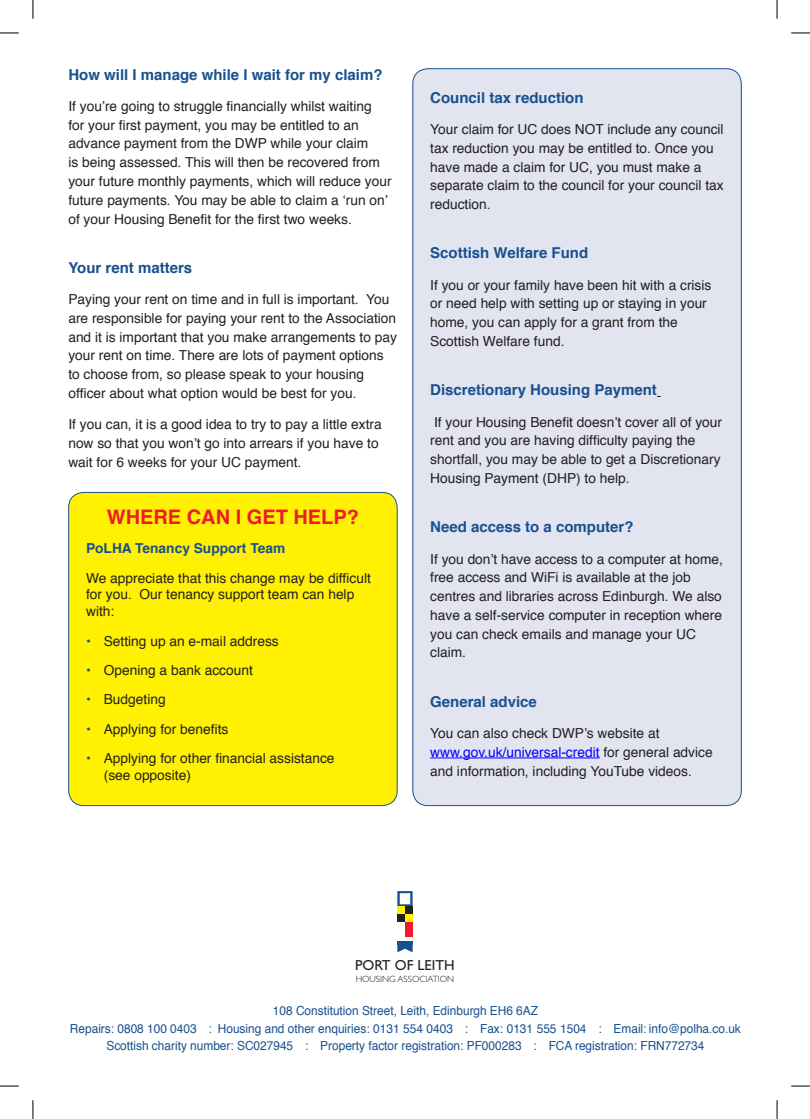
<style>
.page{position:relative;width:810px;height:1119px;background:#fff}
.page>*{position:absolute;margin:0;border:0;box-sizing:border-box;transform-origin:0 0}
.t1{font:700 20px "Helvetica";color:#ee1b2c}
.t2{font:700 15px "Helvetica";color:#18508f}
.t3{font:14.5px "Gill Sans";color:#231f20}
.t4{font:13.75px/18.8px "Helvetica";color:#231f20}
.t5{font:700 13.75px "Helvetica";color:#18508f}
.t6{font:12.5px "Helvetica";color:#18508f;scale:.95 1}
.t7{font:300 9.12px "Gill Sans";color:#231f20}
.s1{color:#18508f}
.s2{color:#00f}
</style>
<div class="page">
<div style="left:413px;top:69px;width:328px;height:736px;background:#e2e4ef;border-radius:15px"></div>
<div style="left:69px;top:492px;width:328px;height:313px;background:#fff101;border-radius:15px"></div>
<div style="left:68px;top:492px;width:329px;height:313px;border:1px solid #18508f;border-radius:15px"></div>
<svg style="left:397px;top:891px;width:16px;height:61px"></svg>
<div style="left:397px;top:921px;width:8px;height:8px;background:#fff"></div>
<div style="left:405px;top:921px;width:8px;height:8px;background:#ee1b2c"></div>
<div style="left:397px;top:929px;width:8px;height:7px;background:#fff"></div>
<div style="left:405px;top:929px;width:8px;height:7px;background:#ee1b2c"></div>
<hr style="left:430px;top:757px;width:170px;height:1px;background:#00f">
<svg style="left:0;top:32px;width:19px;height:2px"></svg>
<svg style="left:791px;top:32px;width:19px;height:2px"></svg>
<svg style="left:0;top:1085px;width:19px;height:1px"></svg>
<svg style="left:791px;top:1085px;width:19px;height:1px"></svg>
<svg style="left:32px;top:0;width:2px;height:19px"></svg>
<svg style="left:32px;top:1100px;width:2px;height:18px"></svg>
<svg style="left:776px;top:0;width:2px;height:19px"></svg>
<svg style="left:776px;top:1100px;width:2px;height:18px"></svg>
<p class="t2" style="left:68px;top:62px;width:316px">How will I manage while I wait for my claim?</p>
<p class="t4" style="left:68px;top:97px;width:325px">If you’re going to struggle financially whilst waiting<br>for your first payment, you may be entitled to an advance payment from the DWP while your claim<br>is being assessed. This will then be recovered from your future monthly payments, which will reduce your future payments. You may be able to claim a ‘run on’ of your Housing Benefit for the first two weeks.</p>
<p class="t2" style="left:68px;top:255px;width:125px">Your rent matters</p>
<p class="t4" style="left:68px;top:290px;width:330px">Paying your rent on time and in full is important. You are responsible for paying your rent to the Association and it is important that you make arrangements to pay your rent on time. There are lots of payment options to choose from, so please speak to your housing officer about what option would be best for you.</p>
<p class="t4" style="left:68px;top:415px;width:315px">If you can, it is a good idea to try to pay a little extra now so that you won’t go into arrears if you have to wait for 6 weeks for your UC payment.</p>
<p class="t1" style="left:107px;top:500px;width:254px">WHERE CAN I GET HELP?</p>
<p class="t5" style="left:86px;top:537px;width:201px">PoLHA Tenancy Support Team</p>
<p class="t4" style="left:86px;top:569px;width:286px;line-height:16.9px">We appreciate that this change may be difficult for you. Our tenancy support team can help with:</p>
<p class="t4" style="left:86px;top:631px;width:194px"><span class="s1">•</span> Setting up an e-mail address</p>
<p class="t4" style="left:86px;top:661px;width:168px"><span class="s1">•</span> Opening a bank account</p>
<p class="t4" style="left:86px;top:690px;width:81px"><span class="s1">•</span> Budgeting</p>
<p class="t4" style="left:86px;top:720px;width:144px"><span class="s1">•</span> Applying for benefits</p>
<p class="t4" style="left:104px;top:750px;width:232px;line-height:16.9px;text-indent:-18px"><span class="s1">•</span> Applying for other financial assistance (see opposite)</p>
<p class="t2" style="left:430px;top:85px;width:155px">Council tax reduction</p>
<p class="t4" style="left:430px;top:120px;width:295px">Your claim for UC does NOT include any council tax reduction you may be entitled to. Once you have made a claim for UC, you must make a separate claim to the council for your council tax reduction.</p>
<p class="t2" style="left:430px;top:241px;width:160px">Scottish Welfare Fund</p>
<p class="t4" style="left:430px;top:276px;width:283px">If you or your family have been hit with a crisis or need help with setting up or staying in your home, you can apply for a grant from the Scottish Welfare fund.</p>
<p class="t2" style="left:430px;top:378px;width:228px">Discretionary Housing Payment</p>
<p class="t4" style="left:430px;top:413px;width:293px">If your Housing Benefit doesn’t cover all of your rent and you are having difficulty paying the shortfall, you may be able to get a Discretionary Housing Payment (DHP) to help.</p>
<p class="t2" style="left:430px;top:515px;width:205px">Need access to a computer?</p>
<p class="t4" style="left:430px;top:549px;width:294px">If you don’t have access to a computer at home, free access and WiFi is available at the job centres and libraries across Edinburgh. We also have a self-service computer in reception where you can check emails and manage your UC claim.</p>
<p class="t2" style="left:430px;top:689px;width:108px">General advice</p>
<p class="t4" style="left:430px;top:724px;width:284px">You can also check DWP’s website at <span class="s2">www.gov.uk/universal-credit</span> for general advice and information, including YouTube videos.</p>
<p class="t3" style="left:355px;top:956px;width:101px">PORT OF LEITH</p>
<p class="t7" style="left:356px;top:974px;width:100px">HOUSING ASSOCIATION</p>
<p class="t6" style="left:273px;top:1001px;width:280px">108 Constitution Street, Leith, Edinburgh EH6 6AZ</p>
<p class="t6" style="left:70px;top:1018px;width:708px">Repairs: 0808 100 0403 : Housing and other enquiries: 0131 554 0403 : Fax: 0131 555 1504 : Email: info@polha.co.uk</p>
<p class="t6" style="left:106px;top:1036px;width:631px">Scottish charity number: SC027945 : Property factor registration: PF000283 : FCA registration: FRN772734</p>
</div>
